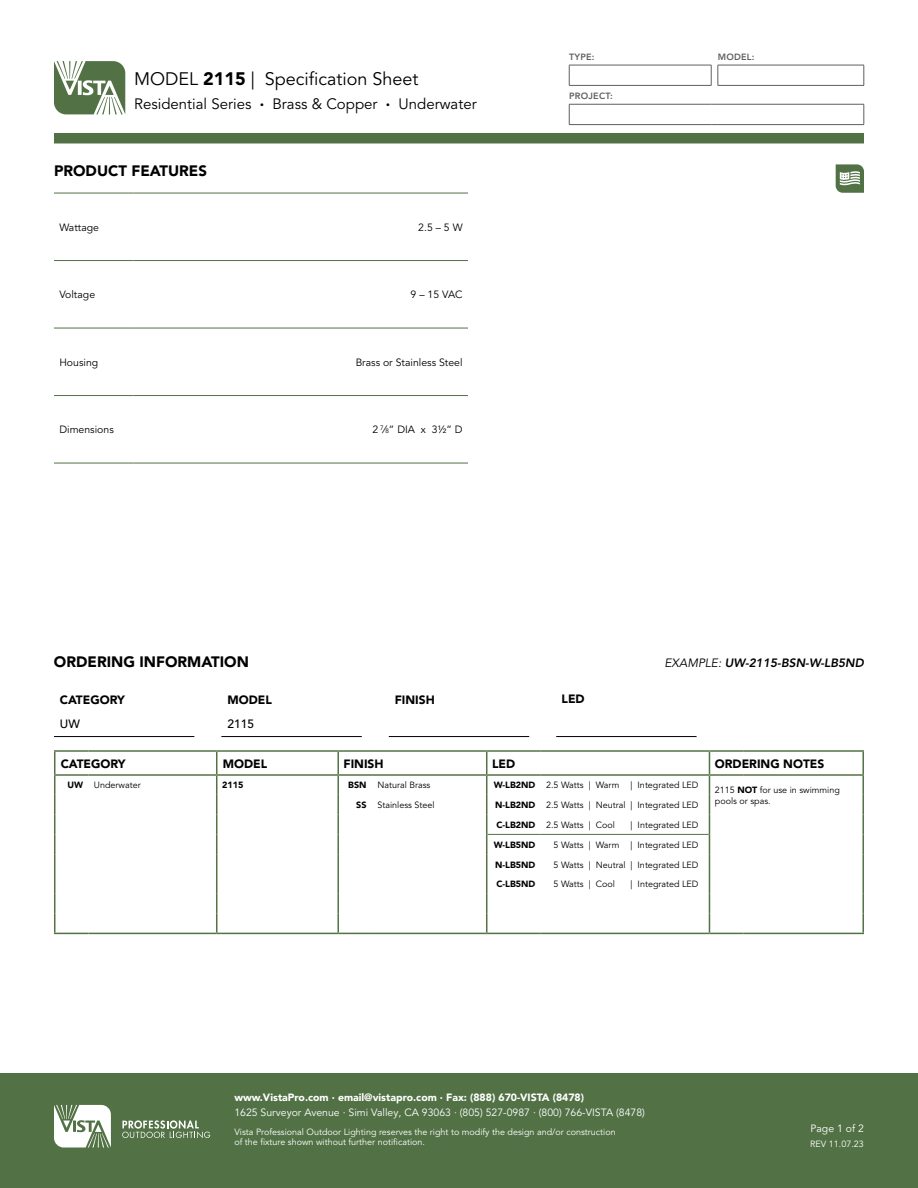
<style>
.page{position:relative;width:918px;height:1188px;background:#fff}
.page>*{position:absolute;margin:0;border:0;box-sizing:border-box;transform-origin:0 0}
.t1{font:18px "Avenir LT Pro";color:#000}
.t2{font:15px "Avenir LT Pro";color:#000}
.t3{font:900 15px "Avenir LT Pro";color:#000}
.t4{font:900 12px "Avenir LT Pro";color:#000}
.t5{font:italic 800 12px "Avenir LT Pro";color:#000}
.t6{font:500 12px "Avenir LT Pro";color:#000}
.t7{font:10.5px "Avenir LT Pro";color:#fff}
.t8{font:10.5px "Avenir LT Pro";color:#000}
.t9{font:900 10.5px "Avenir LT Pro";color:#fff}
.t10{font:9px/10.8px "Avenir LT Pro";color:#000}
.t11{font:9px/10.8px "Avenir LT Pro";color:#fff}
.t12{font:900 9px "Avenir LT Pro";color:#000}
.t13{font:800 9px "Avenir LT Pro";letter-spacing:.025em;color:#5f5f5f}
.s1{font-weight:900}
.s2{font-size:6.3px}
.s3{font-weight:400}
</style>
<div class="page">
<div style="left:0;top:1074px;width:918px;height:114px;background:#527246"></div>
<svg style="left:54px;top:1105px;width:57px;height:43px"></svg>
<svg style="left:122px;top:1120px;width:88px;height:18px"></svg>
<svg style="left:54px;top:61px;width:71px;height:53px"></svg>
<div style="left:54px;top:133px;width:810px;height:10px;background:#527246"></div>
<svg style="left:864px;top:104px;width:1px;height:20px"></svg>
<hr style="left:569px;top:65px;width:142px;height:1px;background:#5f6060">
<svg style="left:569px;top:65px;width:1px;height:20px"></svg>
<svg style="left:711px;top:65px;width:1px;height:20px"></svg>
<hr style="left:569px;top:85px;width:142px;height:1px;background:#5f6060">
<hr style="left:718px;top:85px;width:146px;height:1px;background:#5f6060">
<hr style="left:718px;top:65px;width:146px;height:1px;background:#5f5f5f">
<svg style="left:718px;top:65px;width:1px;height:20px"></svg>
<svg style="left:864px;top:65px;width:1px;height:20px"></svg>
<hr style="left:569px;top:104px;width:142px;height:1px;background:#5f5f5f">
<svg style="left:569px;top:104px;width:1px;height:20px"></svg>
<hr style="left:718px;top:104px;width:146px;height:1px;background:#5f5f5f">
<hr style="left:569px;top:124px;width:142px;height:1px;background:#5f5f5f">
<hr style="left:718px;top:124px;width:146px;height:1px;background:#5f5f5f">
<svg style="left:836px;top:164px;width:28px;height:29px"></svg>
<hr style="left:54px;top:193px;width:79px;height:1px;background:#527246">
<hr style="left:133px;top:193px;width:335px;height:1px;background:#527246">
<hr style="left:54px;top:260px;width:79px;height:1px;background:#527246">
<hr style="left:133px;top:260px;width:335px;height:1px;background:#527246">
<hr style="left:54px;top:328px;width:79px;height:1px;background:#527246">
<hr style="left:133px;top:328px;width:335px;height:1px;background:#527246">
<hr style="left:54px;top:395px;width:79px;height:1px;background:#527246">
<hr style="left:54px;top:463px;width:79px;height:1px;background:#527246">
<hr style="left:133px;top:395px;width:335px;height:1px;background:#527246">
<hr style="left:133px;top:463px;width:335px;height:1px;background:#527246">
<hr style="left:54px;top:736px;width:140px;height:1px;background:#000">
<hr style="left:221px;top:736px;width:141px;height:1px;background:#000">
<hr style="left:389px;top:736px;width:140px;height:1px;background:#000">
<hr style="left:556px;top:736px;width:141px;height:1px;background:#000">
<hr style="left:54px;top:750px;width:34px;height:2px;background:#527246">
<hr style="left:88px;top:750px;width:129px;height:2px;background:#527246">
<hr style="left:217px;top:750px;width:121px;height:2px;background:#527246">
<hr style="left:337px;top:752px;width:2px;height:22px;background:#527246">
<hr style="left:338px;top:750px;width:34px;height:2px;background:#527246">
<hr style="left:372px;top:750px;width:115px;height:2px;background:#527246">
<hr style="left:487px;top:750px;width:54px;height:2px;background:#527246">
<hr style="left:541px;top:750px;width:168px;height:2px;background:#527246">
<hr style="left:709px;top:750px;width:34px;height:2px;background:#527246">
<hr style="left:743px;top:750px;width:121px;height:2px;background:#527246">
<hr style="left:862px;top:752px;width:2px;height:22px;background:#527246">
<hr style="left:54px;top:774px;width:34px;height:2px;background:#527246">
<hr style="left:88px;top:774px;width:129px;height:2px;background:#527246">
<hr style="left:217px;top:774px;width:121px;height:2px;background:#527246">
<svg style="left:337px;top:776px;width:2px;height:19px"></svg>
<hr style="left:338px;top:774px;width:34px;height:2px;background:#527246">
<hr style="left:372px;top:774px;width:115px;height:2px;background:#527246">
<hr style="left:487px;top:774px;width:54px;height:2px;background:#527246">
<hr style="left:541px;top:774px;width:168px;height:2px;background:#527246">
<hr style="left:709px;top:774px;width:34px;height:2px;background:#527246">
<hr style="left:743px;top:774px;width:121px;height:2px;background:#527246">
<svg style="left:862px;top:776px;width:2px;height:19px"></svg>
<hr style="left:862px;top:795px;width:2px;height:20px;background:#527246">
<hr style="left:337px;top:795px;width:2px;height:20px;background:#527246">
<svg style="left:337px;top:815px;width:2px;height:19px"></svg>
<svg style="left:862px;top:815px;width:2px;height:19px"></svg>
<hr style="left:337px;top:834px;width:2px;height:20px;background:#527246">
<hr style="left:487px;top:834px;width:54px;height:1px;background:#527246">
<hr style="left:541px;top:834px;width:168px;height:1px;background:#527246">
<hr style="left:862px;top:834px;width:2px;height:20px;background:#527246">
<hr style="left:337px;top:854px;width:2px;height:20px;background:#527246">
<hr style="left:862px;top:854px;width:2px;height:20px;background:#527246">
<hr style="left:337px;top:874px;width:2px;height:20px;background:#527246">
<hr style="left:862px;top:874px;width:2px;height:20px;background:#527246">
<hr style="left:337px;top:894px;width:2px;height:20px;background:#527246">
<hr style="left:862px;top:894px;width:2px;height:20px;background:#527246">
<svg style="left:54px;top:752px;width:1px;height:181px"></svg>
<hr style="left:54px;top:933px;width:34px;height:1px;background:#527246">
<hr style="left:88px;top:933px;width:129px;height:1px;background:#527246">
<svg style="left:216px;top:752px;width:1px;height:181px"></svg>
<hr style="left:217px;top:933px;width:121px;height:1px;background:#527246">
<svg style="left:337px;top:914px;width:2px;height:19px"></svg>
<hr style="left:338px;top:933px;width:34px;height:1px;background:#527246">
<hr style="left:372px;top:933px;width:115px;height:1px;background:#527246">
<svg style="left:486px;top:752px;width:1px;height:181px"></svg>
<hr style="left:487px;top:933px;width:54px;height:1px;background:#527246">
<hr style="left:541px;top:933px;width:168px;height:1px;background:#527246">
<svg style="left:709px;top:752px;width:1px;height:181px"></svg>
<hr style="left:709px;top:933px;width:34px;height:1px;background:#527246">
<svg style="left:862px;top:914px;width:2px;height:19px"></svg>
<hr style="left:743px;top:933px;width:121px;height:1px;background:#527246">
<h1 class="t1" style="left:134px;top:68px;width:286px">MODEL <span class="s1">2115</span> | Specification Sheet</h1>
<h2 class="t2" style="left:134px;top:95px;width:344px">Residential Series <span class="s1">·</span> Brass &amp; Copper <span class="s1">·</span> Underwater</h2>
<h2 class="t3" style="left:54px;top:162px;width:155px">PRODUCT FEATURES</h2>
<p class="t8" style="left:59px;top:221px;width:41px">Wattage</p>
<p class="t8" style="left:418px;top:221px;width:46px">2.5 – 5 W</p>
<p class="t8" style="left:59px;top:288px;width:37px">Voltage</p>
<p class="t8" style="left:411px;top:288px;width:53px">9 – 15 VAC</p>
<p class="t8" style="left:59px;top:356px;width:40px">Housing</p>
<p class="t8" style="left:356px;top:356px;width:108px">Brass or Stainless Steel</p>
<p class="t8" style="left:59px;top:423px;width:56px">Dimensions</p>
<p class="t8" style="left:372px;top:423px;width:92px">2 <sup>7</sup>∕<span class="s2">8</span>” DIA x 3½” D</p>
<p class="t13" style="left:569px;top:52px;width:27px">TYPE:</p>
<p class="t13" style="left:718px;top:52px;width:38px">MODEL:</p>
<p class="t13" style="left:569px;top:91px;width:45px">PROJECT:</p>
<h2 class="t3" style="left:54px;top:653px;width:196px">ORDERING INFORMATION</h2>
<h3 class="t5" style="left:664px;top:656px;width:201px"><span class="s3">EXAMPLE:</span> UW-2115-BSN-W-LB5ND</h3>
<h3 class="t4" style="left:60px;top:693px;width:66px">CATEGORY</h3>
<h3 class="t4" style="left:227px;top:693px;width:46px">MODEL</h3>
<h3 class="t4" style="left:395px;top:693px;width:41px">FINISH</h3>
<h3 class="t4" style="left:562px;top:692px;width:25px">LED</h3>
<h3 class="t6" style="left:60px;top:716px;width:21px">UW</h3>
<h3 class="t6" style="left:227px;top:716px;width:28px">2115</h3>
<h3 class="t4" style="left:61px;top:756px;width:66px">CATEGORY</h3>
<h3 class="t4" style="left:223px;top:756px;width:46px">MODEL</h3>
<h3 class="t4" style="left:344px;top:756px;width:41px">FINISH</h3>
<h3 class="t4" style="left:492px;top:756px;width:25px">LED</h3>
<h3 class="t4" style="left:715px;top:756px;width:111px">ORDERING NOTES</h3>
<p class="t10" style="left:67px;top:780px;width:75px"><span class="s1">UW</span> Underwater</p>
<p class="t12" style="left:222px;top:780px;width:23px">2115</p>
<p class="t10" style="left:348px;top:780px;width:84px"><span class="s1">BSN</span> Natural Brass</p>
<p class="t10" style="left:494px;top:780px;width:206px"><span class="s1">W-LB2ND</span> 2.5 Watts | Warm | Integrated LED</p>
<p class="t10" style="left:715px;top:784px;width:127px">2115 <span class="s1">NOT</span> for use in swimming pools or spas.</p>
<p class="t10" style="left:356px;top:800px;width:80px"><span class="s1">SS</span> Stainless Steel</p>
<p class="t10" style="left:495px;top:795px;width:205px;line-height:19.8px"><span class="s1">N-LB2ND</span> 2.5 Watts | Neutral | Integrated LED<br><span class="s1">C-LB2ND</span> 2.5 Watts | Cool</p>
<p class="t10" style="left:631px;top:820px;width:70px">| Integrated LED</p>
<p class="t12" style="left:494px;top:839px;width:43px">W-LB5ND</p>
<p class="t10" style="left:554px;top:839px;width:147px">5 Watts | Warm | Integrated LED</p>
<p class="t12" style="left:495px;top:859px;width:42px">N-LB5ND</p>
<p class="t10" style="left:554px;top:859px;width:147px">5 Watts | Neutral | Integrated LED</p>
<p class="t12" style="left:496px;top:879px;width:40px">C-LB5ND</p>
<p class="t10" style="left:554px;top:879px;width:63px">5 Watts | Cool</p>
<p class="t10" style="left:631px;top:879px;width:70px">| Integrated LED</p>
<p class="t9" style="left:234px;top:1091px;width:351px">www.VistaPro.com · email@vistapro.com · Fax: (888) 670-VISTA (8478)</p>
<p class="t7" style="left:234px;top:1106px;width:412px">1625 Surveyor Avenue · Simi Valley, CA 93063 · (805) 527-0987 · (800) 766-VISTA (8478)</p>
<p class="t11" style="left:234px;top:1126px;width:383px">Vista Professional Outdoor Lighting reserves the right to modify the design and/or construction of the fixture shown without further notification.</p>
<p class="t7" style="left:811px;top:1122px;width:55px">Page 1 of 2</p>
<p class="t11" style="left:810px;top:1139px;width:55px">REV 11.07.23</p>
</div>
